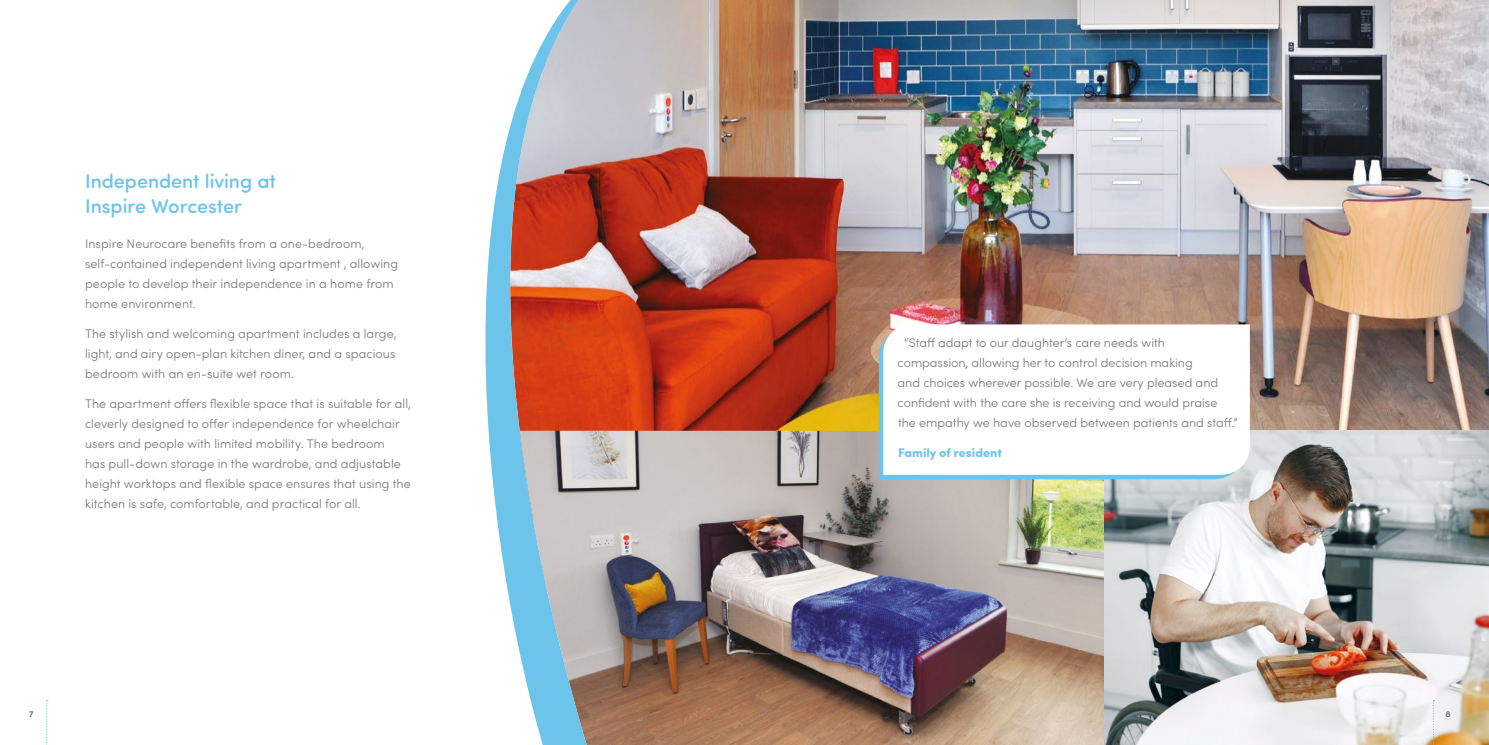
<style>
.page{position:relative;width:1489px;height:745px;background:#fff}
.page>*{position:absolute;margin:0;border:0;box-sizing:border-box;transform-origin:0 0}
.t1{font:500 20px/25px "Sofia Pro Soft";color:#6cc4ea}
.t2{font:300 12.5px/20px "Sofia Pro";letter-spacing:.005em;color:#76777a}
.t3{font:900 12.5px "Sofia Pro";color:#6cc4ea}
.t4{font:700 8.75px "Sofia Pro";color:#76777a}
</style>
<div class="page">
<img style="left:590px;top:0;width:898px;height:430px">
<img style="left:590px;top:430px;width:898px;height:314px">
<svg style="left:46px;top:700px;width:2px;height:45px"></svg>
<svg style="left:1432px;top:699px;width:2px;height:46px"></svg>
<svg style="left:485px;top:0;width:105px;height:744px"></svg>
<svg style="left:878px;top:328px;width:367px;height:151px;background:#87c8e1"></svg>
<svg style="left:883px;top:324px;width:366px;height:150px"></svg>
<h1 class="t1" style="left:85px;top:167px;width:192px">Independent living at<br>Inspire Worcester</h1>
<p class="t2" style="left:85px;top:232px;width:314px">Inspire Neurocare benefits from a one-bedroom, self-contained independent living apartment , allowing people to develop their independence in a home from home environment.</p>
<p class="t2" style="left:85px;top:322px;width:313px;text-align:justify">The stylish and welcoming apartment includes a large, light, and airy open-plan kitchen diner, and a spacious bedroom with an en-suite wet room.</p>
<p class="t2" style="left:85px;top:392px;width:327px">The apartment offers flexible space that is suitable for all, cleverly designed to offer independence for wheelchair users and people with limited mobility. The bedroom<br>has pull-down storage in the wardrobe, and adjustable height worktops and flexible space ensures that using the kitchen is safe, comfortable, and practical for all.</p>
<p class="t2" style="left:897px;top:331px;width:341px;text-indent:7px">“Staff adapt to our daughter’s care needs with compassion, allowing her to control decision making<br>and choices wherever possible. We are very pleased and confident with the care she is receiving and would praise the empathy we have observed between patients and staff.”</p>
<p class="t3" style="left:898px;top:442px;width:105px">Family of resident</p>
<p class="t4" style="left:29px;top:706px;width:6px">7</p>
<p class="t4" style="left:1445px;top:706px;width:7px">8</p>
</div>
